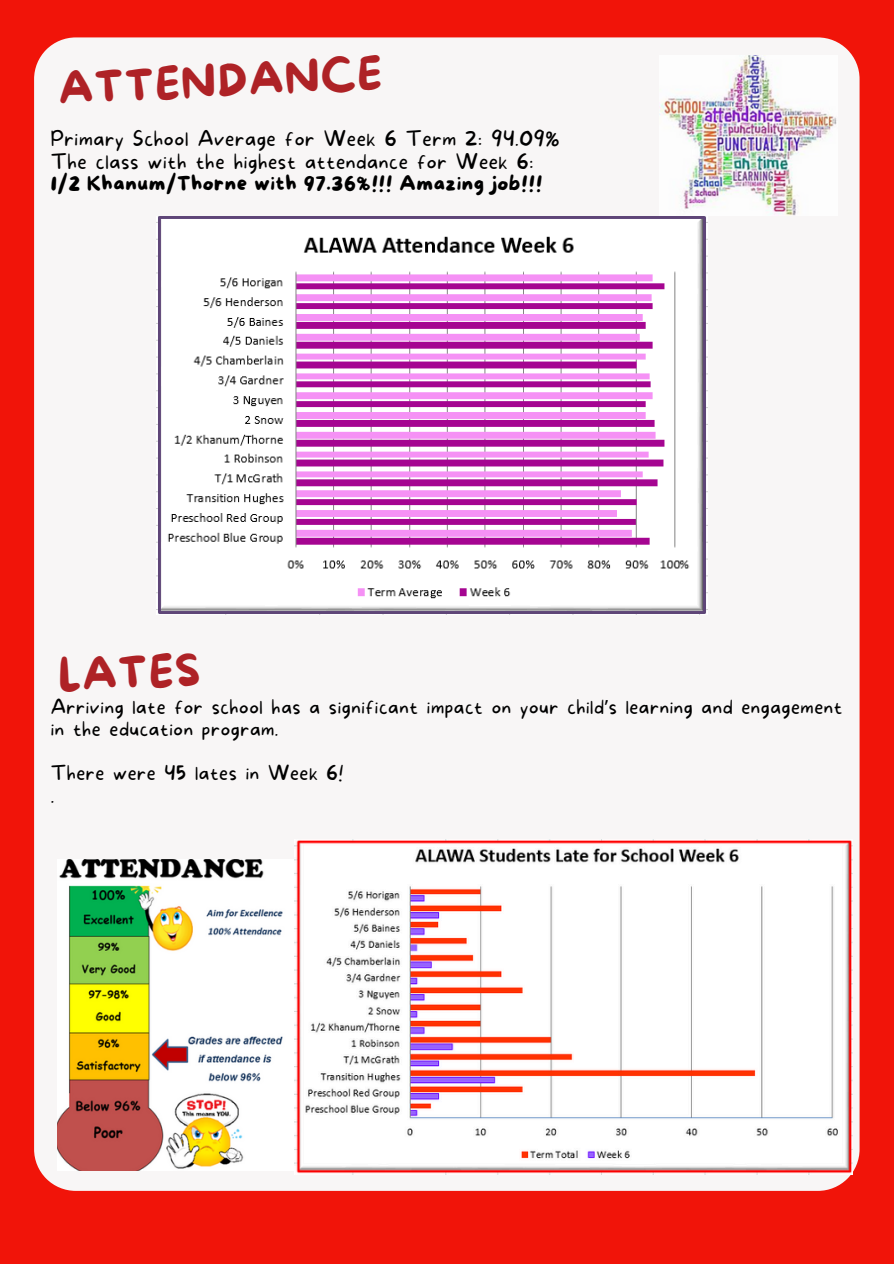
<style>
.page{position:relative;width:894px;height:1264px;background:#fff}
.page>*{position:absolute;margin:0;border:0;box-sizing:border-box;transform-origin:0 0}
.t1{font:43.5px "More Sugar";color:#ae2226}
.t2{font:100 20.25px "More Sugar";letter-spacing:.03em;color:#000}
.t3{font:20.25px "More Sugar";letter-spacing:.03em;color:#000}
.t4{font:100 19.5px/22.5px "More Sugar";letter-spacing:.03em;color:#000}
.s1{font-family:"Noto Sans";font-weight:400}
</style>
<div class="page">
<div style="left:0;top:0;width:893px;height:1263px;background:#f11409"></div>
<div style="left:34px;top:37px;width:825px;height:1153px;background:#f8f6f6"></div>
<img style="left:57px;top:859px;width:237px;height:310px">
<img style="left:659px;top:56px;width:178px;height:160px">
<img style="left:156px;top:216px;width:551px;height:398px">
<img style="left:295px;top:839px;width:556px;height:335px">
<p class="t1" style="left:57px;top:65px;width:325px;rotate:-3deg">ATTENDANCE</p>
<p class="t1" style="left:73px;top:97px;width:267px;rotate:-3deg">CAFE NEWS</p>
<p class="t2" style="left:51px;top:127px;width:510px">Primary School Average for Week 6 Term 2: 94.09%</p>
<h1 class="t2" style="left:51px;top:149px;width:484px">The class with the highest attendance for Week 6:</h1>
<p class="t3" style="left:51px;top:172px;width:493px">1/2 Khanum/Thorne with 97.36%!!! Amazing job!!!</p>
<p class="t1" style="left:57px;top:652px;width:143px;rotate:-3deg">LATES</p>
<p class="t4" style="left:51px;top:696px;width:792px">Arriving late for school has a significant impact on your child<span class="s1">’</span>s learning and engagement in the education program.</p>
<p class="t4" style="left:51px;top:762px;width:294px">There were 45 lates in Week 6!</p>
<p class="t4" style="left:51px;top:785px;width:5px">.</p>
</div>
